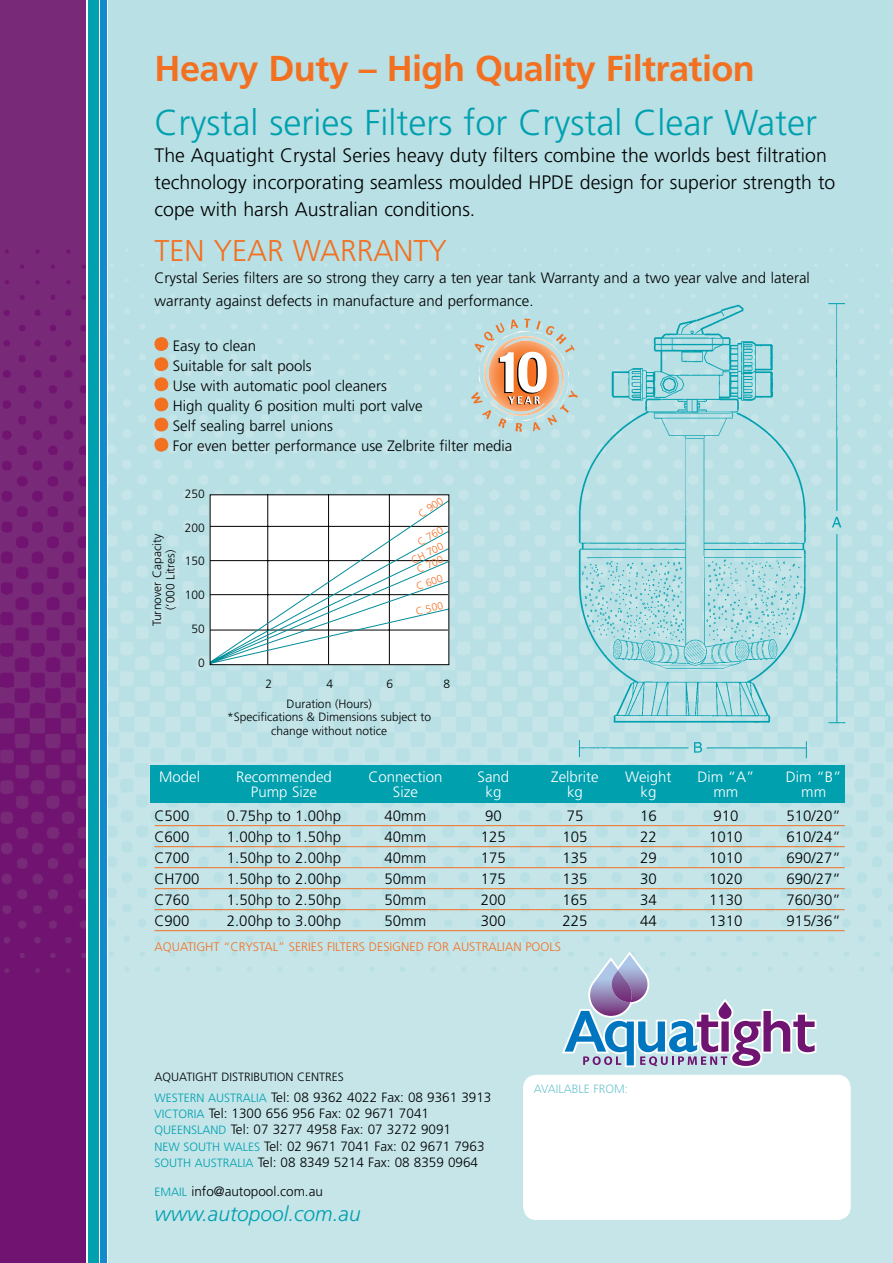
<style>
.page{position:relative;width:893px;height:1263px;background:#fff}
.page>*{position:absolute;margin:0;border:0;box-sizing:border-box;transform-origin:0 0}
.t1{font:300 36px "Frutiger";color:#00a0af}
.t2{font:700 36px "Frutiger";letter-spacing:-.015em;color:#f37021}
.t3{font:300 30px "Frutiger";color:#f37021}
.t4{font:italic 300 21px "Frutiger";color:#00a0af}
.t5{font:300 19.5px/27px "Frutiger";color:#000}
.t6{font:300 15px/20.1px "Frutiger";color:#000}
.t7{font:300 15px "Frutiger";color:#fff}
.t8{font:300 13.5px/16.2px "Frutiger";color:#000}
.t9{font:300 12.3px "Frutiger";color:#f37021}
.t10{font:300 12px/13.5px "Frutiger";color:#000;text-align:center}
.t11{font:300 12px "Frutiger";color:#71c5d0}
.t12{font:300 12px "Frutiger";color:#00a0af}
.t13{font:300 10.5px "Frutiger";color:#f37021}
.s1{font-size:12px;color:#00a0af}
</style>
<div class="page">
<img style="left:109px;top:0;width:784px;height:1263px">
<img style="left:0;top:0;width:85px;height:1263px">
<div style="left:88px;top:0;width:11px;height:1263px;background:#00a0af"></div>
<div style="left:101px;top:0;width:6px;height:1263px;background:#138acb"></div>
<div style="left:151px;top:765px;width:694px;height:38px;background:#00a0af"></div>
<div style="left:155px;top:338px;width:13px;height:12px;background:#f37021;border-radius:50%"></div>
<div style="left:155px;top:337px;width:13px;height:14px;border:1px solid #f37021;border-radius:50%"></div>
<div style="left:155px;top:358px;width:13px;height:13px;background:#f37021;border-radius:50%"></div>
<div style="left:155px;top:357px;width:13px;height:14px;border:1px solid #f37021;border-radius:50%"></div>
<div style="left:155px;top:378px;width:13px;height:13px;background:#f37021;border-radius:50%"></div>
<div style="left:155px;top:377px;width:13px;height:14px;border:1px solid #f37021;border-radius:50%"></div>
<div style="left:155px;top:398px;width:13px;height:13px;background:#f37021;border-radius:50%"></div>
<div style="left:155px;top:398px;width:13px;height:13px;border:1px solid #f37021;border-radius:50%"></div>
<div style="left:155px;top:418px;width:13px;height:13px;background:#f37021;border-radius:50%"></div>
<div style="left:155px;top:418px;width:13px;height:13px;border:1px solid #f37021;border-radius:50%"></div>
<div style="left:155px;top:438px;width:13px;height:13px;background:#f37021;border-radius:50%"></div>
<div style="left:155px;top:438px;width:13px;height:13px;border:1px solid #f37021;border-radius:50%"></div>
<hr style="left:155px;top:825px;width:690px;height:1px;background:#f37021">
<hr style="left:155px;top:846px;width:690px;height:1px;background:#f37021">
<hr style="left:155px;top:867px;width:690px;height:1px;background:#f37021">
<hr style="left:155px;top:888px;width:690px;height:1px;background:#f37021">
<hr style="left:155px;top:909px;width:690px;height:1px;background:#f37021">
<hr style="left:155px;top:930px;width:690px;height:1px;background:#f37021">
<img style="left:559px;top:302px;width:291px;height:461px">
<svg style="left:471px;top:319px;width:107px;height:113px;background:#d0c7b7"></svg>
<div style="left:524px;top:1075px;width:326px;height:144px;background:#fff;border-radius:13px"></div>
<div style="left:523px;top:1075px;width:327px;height:145px;border:1px solid #fff;border-radius:13px"></div>
<div style="left:210px;top:495px;width:239px;height:170px;background:#fff"></div>
<hr style="left:267px;top:495px;width:1px;height:169px;background:#000">
<hr style="left:328px;top:495px;width:1px;height:169px;background:#000">
<hr style="left:389px;top:495px;width:1px;height:169px;background:#000">
<svg style="left:212px;top:500px;width:235px;height:163px"></svg>
<div style="left:210px;top:494px;width:239px;height:171px;border:1px solid #000"></div>
<svg style="left:562px;top:951px;width:254px;height:117px;background:#afc2d8"></svg>
<h1 class="t2" style="left:155px;top:47px;width:602px">Heavy Duty – High Quality Filtration</h1>
<h1 class="t1" style="left:155px;top:102px;width:664px">Crystal series Filters for Crystal Clear Water</h1>
<h3 class="t5" style="left:155px;top:142px;width:682px">The Aquatight Crystal Series heavy duty filters combine the worlds best filtration technology incorporating seamless moulded HPDE design for superior strength to cope with harsh Australian conditions.</h3>
<h2 class="t3" style="left:155px;top:233px;width:277px">Ten Year Warranty</h2>
<p class="t6" style="left:155px;top:267px;width:657px;line-height:22.5px">Crystal Series filters are so strong they carry a ten year tank Warranty and a two year valve and lateral warranty against defects in manufacture and performance.</p>
<p class="t6" style="left:173px;top:336px;width:341px">Easy to clean<br>Suitable for salt pools<br>Use with automatic pool cleaners<br>High quality 6 position multi port valve<br>Self sealing barrel unions<br>For even better performance use Zelbrite filter media</p>
<p class="t10" style="left:150px;top:626px;width:94px;rotate:-90deg">Turnover Capacity (‘000 Litres)</p>
<p class="t10" style="left:185px;top:487px;width:22px">250</p>
<p class="t10" style="left:185px;top:521px;width:22px">200</p>
<p class="t10" style="left:185px;top:555px;width:22px">150</p>
<p class="t10" style="left:185px;top:589px;width:22px">100</p>
<p class="t10" style="left:192px;top:622px;width:15px">50</p>
<p class="t10" style="left:198px;top:656px;width:8px">0</p>
<p class="t13" style="left:416px;top:510px;width:29px;rotate:-34deg">C 900</p>
<p class="t13" style="left:415px;top:537px;width:29px;rotate:-29deg">C 760</p>
<p class="t13" style="left:409px;top:555px;width:36px;rotate:-25deg">CH 700</p>
<p class="t13" style="left:415px;top:564px;width:29px;rotate:-23deg">C 700</p>
<p class="t13" style="left:415px;top:581px;width:29px;rotate:-19deg">C 600</p>
<p class="t13" style="left:415px;top:606px;width:29px;rotate:-13deg">C 500</p>
<p class="t10" style="left:265px;top:678px;width:8px">2</p>
<p class="t10" style="left:326px;top:678px;width:8px">4</p>
<p class="t10" style="left:386px;top:678px;width:8px">6</p>
<p class="t10" style="left:443px;top:678px;width:8px">8</p>
<p class="t10" style="left:227px;top:697px;width:206px">Duration (Hours)<br>*Specifications &amp; Dimensions subject to change without notice</p>
<p class="t7" style="left:159px;top:768px;width:64px">Model R</p>
<p class="t7" style="left:244px;top:768px;width:89px">ecommended</p>
<p class="t7" style="left:368px;top:768px;width:76px">Connection</p>
<p class="t7" style="left:478px;top:768px;width:33px">Sand</p>
<p class="t7" style="left:551px;top:768px;width:49px">Zelbrite</p>
<p class="t7" style="left:625px;top:768px;width:48px">Weight</p>
<p class="t7" style="left:697px;top:768px;width:59px">Dim “A”</p>
<p class="t7" style="left:786px;top:768px;width:57px">Dim “B”</p>
<p class="t7" style="left:251px;top:783px;width:68px">Pump Size</p>
<p class="t7" style="left:393px;top:783px;width:26px">Size</p>
<p class="t7" style="left:485px;top:783px;width:17px">kg</p>
<p class="t7" style="left:567px;top:783px;width:17px">kg</p>
<p class="t7" style="left:640px;top:783px;width:17px">kg</p>
<p class="t7" style="left:713px;top:783px;width:26px">mm</p>
<p class="t7" style="left:801px;top:783px;width:26px">mm</p>
<p class="t6" style="left:155px;top:806px;width:37px">C500</p>
<p class="t6" style="left:227px;top:806px;width:116px">0.75hp to 1.00hp</p>
<p class="t6" style="left:385px;top:806px;width:43px">40mm</p>
<p class="t6" style="left:485px;top:806px;width:18px">90</p>
<p class="t6" style="left:567px;top:806px;width:18px">75</p>
<p class="t6" style="left:640px;top:806px;width:18px">16</p>
<p class="t6" style="left:713px;top:806px;width:27px">910</p>
<p class="t6" style="left:787px;top:806px;width:56px">510/20”</p>
<p class="t6" style="left:155px;top:827px;width:37px">C600</p>
<p class="t6" style="left:227px;top:827px;width:116px">1.00hp to 1.50hp</p>
<p class="t6" style="left:385px;top:827px;width:43px">40mm</p>
<p class="t6" style="left:481px;top:827px;width:27px">125</p>
<p class="t6" style="left:562px;top:827px;width:27px">105</p>
<p class="t6" style="left:640px;top:827px;width:18px">22</p>
<p class="t6" style="left:709px;top:827px;width:35px">1010</p>
<p class="t6" style="left:786px;top:827px;width:56px">610/24”</p>
<p class="t6" style="left:155px;top:848px;width:37px">C700</p>
<p class="t6" style="left:227px;top:848px;width:116px">1.50hp to 2.00hp</p>
<p class="t6" style="left:385px;top:848px;width:43px">40mm</p>
<p class="t6" style="left:481px;top:848px;width:27px">175</p>
<p class="t6" style="left:562px;top:848px;width:27px">135</p>
<p class="t6" style="left:640px;top:848px;width:18px">29</p>
<p class="t6" style="left:709px;top:848px;width:35px">1010</p>
<p class="t6" style="left:786px;top:848px;width:56px">690/27”</p>
<p class="t6" style="left:155px;top:869px;width:47px">CH700</p>
<p class="t6" style="left:227px;top:869px;width:116px">1.50hp to 2.00hp</p>
<p class="t6" style="left:385px;top:869px;width:43px">50mm</p>
<p class="t6" style="left:481px;top:869px;width:27px">175</p>
<p class="t6" style="left:562px;top:869px;width:27px">135</p>
<p class="t6" style="left:640px;top:869px;width:18px">30</p>
<p class="t6" style="left:709px;top:869px;width:35px">1020</p>
<p class="t6" style="left:786px;top:869px;width:56px">690/27”</p>
<p class="t6" style="left:155px;top:890px;width:37px">C760</p>
<p class="t6" style="left:227px;top:890px;width:116px">1.50hp to 2.50hp</p>
<p class="t6" style="left:385px;top:890px;width:43px">50mm</p>
<p class="t6" style="left:481px;top:890px;width:27px">200</p>
<p class="t6" style="left:562px;top:890px;width:27px">165</p>
<p class="t6" style="left:640px;top:890px;width:18px">34</p>
<p class="t6" style="left:709px;top:890px;width:35px">1130</p>
<p class="t6" style="left:786px;top:890px;width:56px">760/30”</p>
<p class="t6" style="left:154px;top:911px;width:37px">C900</p>
<p class="t6" style="left:227px;top:911px;width:116px">2.00hp to 3.00hp</p>
<p class="t6" style="left:385px;top:911px;width:43px">50mm</p>
<p class="t6" style="left:481px;top:911px;width:27px">300</p>
<p class="t6" style="left:562px;top:911px;width:27px">225</p>
<p class="t6" style="left:640px;top:911px;width:18px">44</p>
<p class="t6" style="left:709px;top:911px;width:35px">1310</p>
<p class="t6" style="left:786px;top:911px;width:56px">915/36”</p>
<p class="t9" style="left:155px;top:940px;width:99px">Aquatight “Crysta</p>
<p class="t9" style="left:273px;top:940px;width:288px">l” Series Filte rs Designed for Australian Pools</p>
<p class="t10" style="left:155px;top:1071px;width:184px">Aquatight Distribution Centres</p>
<p class="t12" style="left:155px;top:1091px;width:18px">Weste</p>
<p class="t8" style="left:155px;top:1089px;width:338px;text-indent:35px"><span class="s1">rn Australia</span> Tel: 08 9362 4022 Fax: 08 9361 3913<br><span class="s1">VICTORIA</span> Tel: 1300 656 956 Fax: 02 9671 7041<br><span class="s1">QUEENSLAND</span> Tel: 07 3277 4958 Fax: 07 3272 9091<br><span class="s1">NEW SOUTH WALES</span> Tel: 02 9671 7041 Fax: 02 9671 7963<br><span class="s1">SOUTH AUSTRALIA</span> Tel: 08 8349 5214 Fax: 08 8359 0964</p>
<p class="t8" style="left:155px;top:1183px;width:170px"><span class="s1">Email</span> info@autopool.com.au</p>
<h3 class="t4" style="left:155px;top:1201px;width:208px">www.autopool.com.au</h3>
<p class="t11" style="left:534px;top:1082px;width:96px">Availab le From :</p>
</div>
